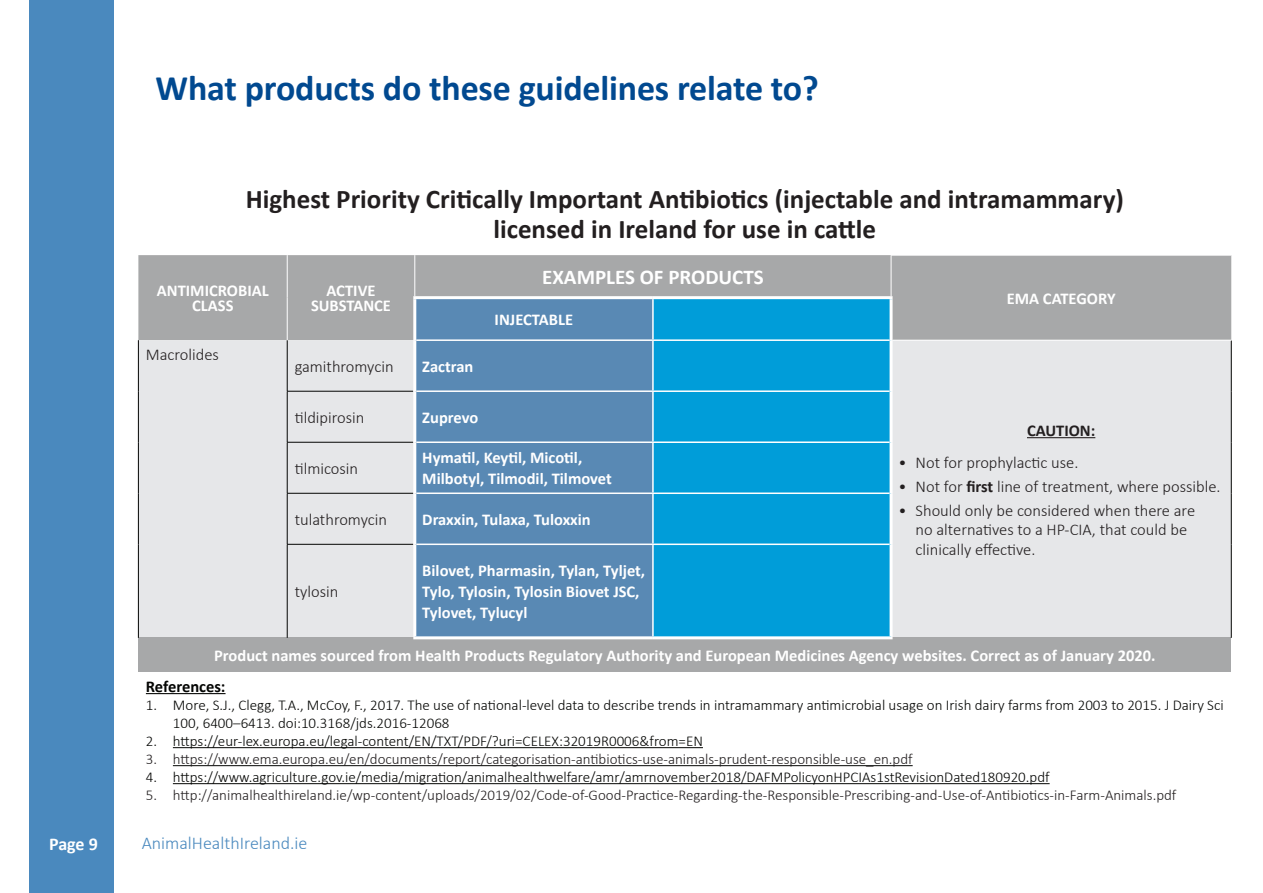
<style>
.page{position:relative;width:1263px;height:893px;background:#fff}
.page>*{position:absolute;margin:0;border:0;box-sizing:border-box;transform-origin:0 0}
.t1{font:700 36px "Calibri";letter-spacing:-.005em;color:#014990}
.t2{font:700 27px/30px "Calibri";color:#231f20;text-align:center}
.t3{font:700 21px "Calibri";color:#fff}
.t4{font:300 18px "Calibri";color:#4a89be}
.t5{font:700 18px "Calibri";color:#fff}
.t6{font:700 16.5px/21px "Calibri";color:#fff;text-align:center}
.t7{font:300 16.5px/19.5px "Calibri";color:#231f20}
.t8{font:700 16.5px "Calibri";color:#040503}
.t9{font:700 16.5px "Calibri";color:#231f20}
.t10{font:300 15px/18px "Calibri";color:#040503}
.t11{font:300 15px "Calibri";color:#231f20}
.s1{font-weight:700}
</style>
<div class="page">
<div style="left:138px;top:255px;width:1093px;height:85px;background:#a7a8a9"></div>
<div style="left:415px;top:298px;width:238px;height:42px;background:#5989b4"></div>
<div style="left:653px;top:298px;width:238px;height:42px;background:#009dd9"></div>
<div style="left:139px;top:340px;width:1092px;height:298px;background:#e6e7e9"></div>
<div style="left:416px;top:341px;width:236px;height:295px;background:#5989b4"></div>
<div style="left:654px;top:341px;width:235px;height:295px;background:#009dd9"></div>
<div style="left:138px;top:638px;width:1093px;height:34px;background:#a7a8a9"></div>
<hr style="left:287px;top:340px;width:1px;height:51px;background:#040503">
<hr style="left:287px;top:391px;width:126px;height:1px;background:#040503">
<hr style="left:287px;top:391px;width:1px;height:51px;background:#040503">
<hr style="left:287px;top:442px;width:126px;height:1px;background:#040503">
<hr style="left:287px;top:442px;width:1px;height:51px;background:#040503">
<hr style="left:287px;top:493px;width:126px;height:1px;background:#040503">
<hr style="left:287px;top:493px;width:1px;height:51px;background:#040503">
<hr style="left:287px;top:544px;width:126px;height:1px;background:#040503">
<hr style="left:287px;top:544px;width:1px;height:94px;background:#040503">
<hr style="left:287px;top:255px;width:1px;height:43px;background:#fff">
<hr style="left:414px;top:255px;width:1px;height:41px;background:#fff">
<hr style="left:287px;top:298px;width:1px;height:42px;background:#fff">
<hr style="left:138px;top:340px;width:1px;height:51px;background:#040503">
<hr style="left:138px;top:391px;width:1px;height:51px;background:#040503">
<hr style="left:138px;top:442px;width:1px;height:51px;background:#040503">
<hr style="left:138px;top:493px;width:1px;height:51px;background:#040503">
<hr style="left:138px;top:544px;width:1px;height:94px;background:#040503">
<hr style="left:1231px;top:340px;width:1px;height:51px;background:#040503">
<hr style="left:1231px;top:391px;width:1px;height:51px;background:#040503">
<hr style="left:1231px;top:442px;width:1px;height:51px;background:#040503">
<hr style="left:1231px;top:493px;width:1px;height:51px;background:#040503">
<hr style="left:1231px;top:544px;width:1px;height:94px;background:#040503">
<hr style="left:652px;top:341px;width:2px;height:49px;background:#fff">
<hr style="left:416px;top:390px;width:237px;height:2px;background:#fff">
<hr style="left:653px;top:390px;width:236px;height:2px;background:#fff">
<hr style="left:652px;top:392px;width:2px;height:49px;background:#fff">
<hr style="left:416px;top:441px;width:237px;height:2px;background:#fff">
<hr style="left:653px;top:441px;width:236px;height:2px;background:#fff">
<hr style="left:652px;top:443px;width:2px;height:49px;background:#fff">
<hr style="left:416px;top:492px;width:237px;height:2px;background:#fff">
<hr style="left:653px;top:492px;width:236px;height:2px;background:#fff">
<hr style="left:652px;top:494px;width:2px;height:50px;background:#fff">
<hr style="left:416px;top:544px;width:237px;height:1px;background:#fff">
<hr style="left:653px;top:544px;width:236px;height:1px;background:#fff">
<hr style="left:652px;top:545px;width:2px;height:91px;background:#fff">
<hr style="left:652px;top:299px;width:2px;height:40px;background:#fff">
<hr style="left:416px;top:339px;width:237px;height:2px;background:#fff">
<hr style="left:653px;top:339px;width:236px;height:2px;background:#fff">
<hr style="left:891px;top:255px;width:340px;height:1px;background:#fff">
<hr style="left:891px;top:255px;width:1px;height:41px;background:#fff">
<hr style="left:892px;top:340px;width:339px;height:1px;background:#fff">
<hr style="left:413px;top:296px;width:240px;height:3px;background:#fff">
<hr style="left:413px;top:299px;width:3px;height:41px;background:#fff">
<hr style="left:653px;top:296px;width:239px;height:3px;background:#fff">
<hr style="left:889px;top:299px;width:3px;height:41px;background:#fff">
<hr style="left:413px;top:340px;width:3px;height:51px;background:#fff">
<hr style="left:889px;top:340px;width:3px;height:51px;background:#fff">
<hr style="left:413px;top:391px;width:3px;height:51px;background:#fff">
<hr style="left:889px;top:391px;width:3px;height:51px;background:#fff">
<hr style="left:413px;top:442px;width:3px;height:51px;background:#fff">
<hr style="left:889px;top:442px;width:3px;height:51px;background:#fff">
<hr style="left:413px;top:493px;width:3px;height:51px;background:#fff">
<hr style="left:889px;top:493px;width:3px;height:51px;background:#fff">
<hr style="left:413px;top:544px;width:3px;height:92px;background:#fff">
<hr style="left:889px;top:544px;width:3px;height:92px;background:#fff">
<hr style="left:413px;top:636px;width:240px;height:3px;background:#fff">
<hr style="left:653px;top:636px;width:239px;height:3px;background:#fff">
<hr style="left:1027px;top:437px;width:68px;height:1px;background:#231f20">
<hr style="left:146px;top:693px;width:80px;height:1px;background:#040503">
<hr style="left:173px;top:747px;width:530px;height:1px;background:#040503">
<hr style="left:173px;top:765px;width:740px;height:1px;background:#040503">
<hr style="left:173px;top:783px;width:877px;height:1px;background:#040503">
<div style="left:29px;top:0;width:85px;height:893px;background:#4a89be"></div>
<h1 class="t1" style="left:156px;top:63px;width:665px">What products do these guidelines relate to?</h1>
<h2 class="t2" style="left:246px;top:183px;width:879px">Highest Priority Critically Important Antibiotics (injectable and intramammary) licensed in Ireland for use in cattle</h2>
<p class="t6" style="left:157px;top:283px;width:113px;line-height:15px">ANTIMICROBIAL<br>CLASS</p>
<p class="t6" style="left:311px;top:283px;width:81px;line-height:15px">ACTIVE<br>SUBSTANCE</p>
<p class="t7" style="left:146px;top:345px;width:75px">Macrolides</p>
<p class="t7" style="left:295px;top:356px;width:100px">gamithromycin</p>
<p class="t6" style="left:422px;top:356px;width:53px">Zactran</p>
<h3 class="t3" style="left:542px;top:262px;width:223px">EXAMPLES OF PRODUCTS</h3>
<p class="t6" style="left:495px;top:309px;width:80px">INJECTABLE</p>
<p class="t7" style="left:295px;top:408px;width:71px">tildipirosin</p>
<p class="t6" style="left:422px;top:407px;width:58px">Zuprevo</p>
<p class="t7" style="left:295px;top:459px;width:65px">tilmicosin</p>
<p class="t6" style="left:422px;top:447px;width:191px;text-align:left">Hymatil, Keytil, Micotil,<br>Milbotyl, Tilmodil, Tilmovet</p>
<p class="t7" style="left:295px;top:510px;width:94px">tulathromycin</p>
<p class="t6" style="left:422px;top:509px;width:170px">Draxxin, Tulaxa, Tuloxxin</p>
<p class="t6" style="left:1007px;top:288px;width:110px">EMA CATEGORY</p>
<p class="t9" style="left:1027px;top:419px;width:70px">CAUTION:</p>
<p class="t7" style="left:898px;top:453px;width:181px">• Not for prophylactic use.</p>
<p class="t7" style="left:898px;top:476px;width:323px">• Not for <span class="s1">first</span> line of treatment, where possible.</p>
<p class="t7" style="left:915px;top:500px;width:281px;text-indent:-17px">• Should only be considered when there are no alternatives to a HP-CIA, that could be clinically effective.</p>
<p class="t6" style="left:422px;top:560px;width:224px;text-align:left">Bilovet, Pharmasin, Tylan, Tyljet,<br>Tylo, Tylosin, Tylosin Biovet JSC,<br>Tylovet, Tylucyl</p>
<p class="t6" style="left:214px;top:645px;width:943px">Product names sourced from Health Products Regulatory Authority and European Medicines Agency websites. Correct as of January 2020.</p>
<p class="t8" style="left:146px;top:675px;width:81px">References:</p>
<p class="t10" style="left:173px;top:696px;width:1052px;text-indent:-27px">1. More, S.J., Clegg, T.A., McCoy, F., 2017. The use of national-level data to describe trends in intramammary antimicrobial usage on Irish dairy farms from 2003 to 2015. J Dairy Sci<br>100, 6400–6413. doi:10.3168/jds.2016-12068</p>
<p class="t10" style="left:146px;top:732px;width:559px">2. https://eur-lex.europa.eu/legal-content/EN/TXT/PDF/?uri=CELEX:32019R0006&amp;from=EN</p>
<p class="t11" style="left:146px;top:749px;width:768px">3. https://www.ema.europa.eu/en/documents/report/categorisation-antibiotics-use-animals-prudent-responsible-use_en.pdf</p>
<p class="t10" style="left:146px;top:768px;width:905px">4. https://www.agriculture.gov.ie/media/migration/animalhealthwelfare/amr/amrnovember2018/DAFMPolicyonHPCIAs1stRevisionDated180920.pdf</p>
<p class="t11" style="left:146px;top:785px;width:1032px">5. http://animalhealthireland.ie/wp-content/uploads/2019/02/Code-of-Good-Practice-Regarding-the-Responsible-Prescribing-and-Use-of-Antibiotics-in-Farm-Animals.pdf</p>
<p class="t7" style="left:295px;top:582px;width:45px">tylosin</p>
<p class="t5" style="left:49px;top:831px;width:50px">Page 9</p>
<p class="t4" style="left:142px;top:832px;width:167px">AnimalHealthIreland.ie</p>
</div>
